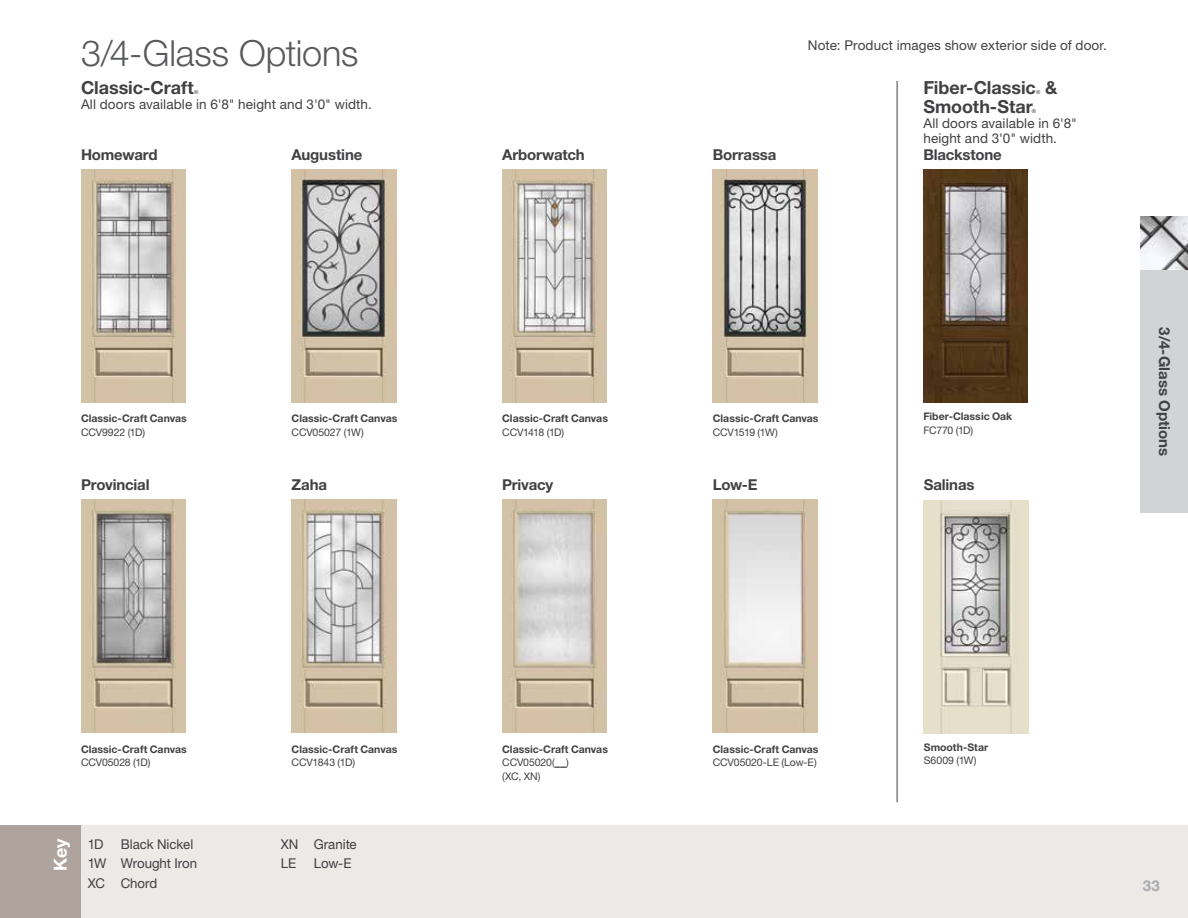
<style>
.page{position:relative;width:1188px;height:918px;background:#fff}
.page>*{position:absolute;margin:0;border:0;box-sizing:border-box;transform-origin:0 0}
.t1{font:300 36px "Helvetica Neue LT Std";letter-spacing:-.005em;color:#58595b}
.t2{font:700 18px "Helvetica Neue LT Std";letter-spacing:-.005em;color:#414042}
.t3{font:700 18px "Helvetica Neue LT Std";color:#fff}
.t4{font:700 15px "Helvetica Neue LT Std";letter-spacing:-.01em;color:#414042}
.t5{font:700 15px "Helvetica Neue LT Std";color:#a7a9ac}
.t6{font:13.5px/19.8px "Helvetica Neue LT Std";letter-spacing:.005em;color:#414042}
.t7{font:700 10.5px/13.5px "Helvetica Neue LT Std";color:#414042}
.t8{font:10.5px "Helvetica Neue LT Std";letter-spacing:-.02em;color:#414042}
.t9{font:10.5px "Helvetica Neue LT Std";letter-spacing:-.06em;color:#414042}
.t10{font:5.4px "Helvetica Neue LT Std";color:#414042}
.s1{font-weight:400}
</style>
<div class="page">
<div style="left:81px;top:826px;width:1107px;height:92px;background:#ece9e7"></div>
<div style="left:0;top:826px;width:81px;height:92px;background:#aea39d"></div>
<img style="left:1141px;top:216px;width:47px;height:54px">
<div style="left:1141px;top:270px;width:47px;height:243px;background:#d1d3d4"></div>
<img style="left:502px;top:169px;width:105px;height:234px">
<img style="left:292px;top:169px;width:104px;height:234px">
<img style="left:713px;top:169px;width:104px;height:234px">
<img style="left:81px;top:169px;width:104px;height:234px">
<img style="left:713px;top:500px;width:104px;height:233px">
<img style="left:292px;top:500px;width:104px;height:233px">
<img style="left:502px;top:500px;width:105px;height:233px">
<img style="left:81px;top:500px;width:104px;height:233px">
<img style="left:923px;top:169px;width:105px;height:234px">
<hr style="left:896px;top:81px;width:2px;height:721px;background:#808285">
<img style="left:924px;top:500px;width:104px;height:233px">
<h1 class="t1" style="left:81px;top:31px;width:279px">3/4-Glass Options</h1>
<p class="t6" style="left:808px;top:35px;width:301px">Note: Product images show exterior side of door.</p>
<h2 class="t2" style="left:81px;top:76px;width:114px">Classic-Craft</h2>
<p class="t10" style="left:194px;top:89px;width:6px">®</p>
<p class="t6" style="left:81px;top:94px;width:292px">All doors available in 6'8" height and 3'0" width.</p>
<h3 class="t4" style="left:81px;top:145px;width:78px">Homeward</h3>
<h3 class="t4" style="left:292px;top:145px;width:72px">Augustine</h3>
<h3 class="t4" style="left:502px;top:145px;width:84px">Arborwatch</h3>
<h3 class="t4" style="left:713px;top:145px;width:65px">Borrassa</h3>
<h2 class="t2" style="left:923px;top:76px;width:114px">Fiber-Classic</h2>
<p class="t10" style="left:1036px;top:89px;width:6px">®</p>
<h2 class="t2" style="left:1045px;top:76px;width:14px">&amp;</h2>
<h2 class="t2" style="left:923px;top:96px;width:111px">Smooth-Star</h2>
<p class="t10" style="left:1032px;top:108px;width:6px">®</p>
<p class="t6" style="left:923px;top:116px;width:155px;line-height:15px">All doors available in 6'8" height and 3'0" width.</p>
<h3 class="t4" style="left:923px;top:145px;width:80px">Blackstone</h3>
<p class="t7" style="left:81px;top:412px;width:107px">Classic-Craft Canvas</p>
<p class="t8" style="left:81px;top:426px;width:66px">CCV9922 (1D)</p>
<h3 class="t4" style="left:81px;top:475px;width:70px">Provincial</h3>
<p class="t7" style="left:292px;top:412px;width:107px">Classic-Craft Canvas</p>
<p class="t8" style="left:292px;top:426px;width:74px">CCV05027 (1W)</p>
<h3 class="t4" style="left:292px;top:475px;width:37px">Zaha</h3>
<p class="t7" style="left:502px;top:412px;width:107px">Classic-Craft Canvas</p>
<p class="t9" style="left:502px;top:426px;width:63px">CCV1418 (1D)</p>
<h3 class="t4" style="left:502px;top:475px;width:52px">Privacy</h3>
<p class="t7" style="left:713px;top:412px;width:107px">Classic-Craft Canvas</p>
<p class="t9" style="left:713px;top:426px;width:66px">CCV1519 (1W)</p>
<h3 class="t4" style="left:713px;top:475px;width:46px">Low-E</h3>
<p class="t7" style="left:923px;top:409px;width:90px">Fiber-Classic Oak</p>
<p class="t8" style="left:923px;top:424px;width:51px">FC770 (1D)</p>
<h3 class="t4" style="left:924px;top:476px;width:52px">Salinas</h3>
<h3 class="t4" style="left:1174px;top:327px;width:131px;rotate:90deg">3/4-Glass Options</h3>
<p class="t7" style="left:81px;top:742px;width:107px">Classic-Craft Canvas</p>
<p class="t8" style="left:81px;top:756px;width:71px">CCV05028 (1D)</p>
<p class="t7" style="left:292px;top:742px;width:107px">Classic-Craft Canvas</p>
<p class="t8" style="left:292px;top:756px;width:65px">CCV1843 (1D)</p>
<h2 class="t3" style="left:49px;top:871px;width:33px;rotate:-90deg">Key</h2>
<p class="t6" style="left:88px;top:834px;width:111px;text-indent:33px">Black Nickel<br>1W Wrought Iron<br>XC Chord</p>
<p class="t6" style="left:281px;top:834px;width:77px">XN Granite</p>
<p class="t6" style="left:88px;top:834px;width:17px">1D</p>
<p class="t6" style="left:281px;top:854px;width:17px">LE</p>
<p class="t6" style="left:314px;top:854px;width:39px">Low-E</p>
<p class="t7" style="left:502px;top:742px;width:107px">Classic-Craft Canvas<br><span class="s1">CCV05020(</span>__<span class="s1">)<br>(XC, XN)</span></p>
<p class="t7" style="left:713px;top:742px;width:107px">Classic-Craft Canvas</p>
<p class="t8" style="left:713px;top:756px;width:106px">CCV05020-LE (Low-E)</p>
<p class="t7" style="left:924px;top:740px;width:66px">Smooth-Star</p>
<p class="t8" style="left:924px;top:754px;width:54px">S6009 (1W)</p>
<h3 class="t5" style="left:1143px;top:876px;width:18px">33</h3>
</div>
